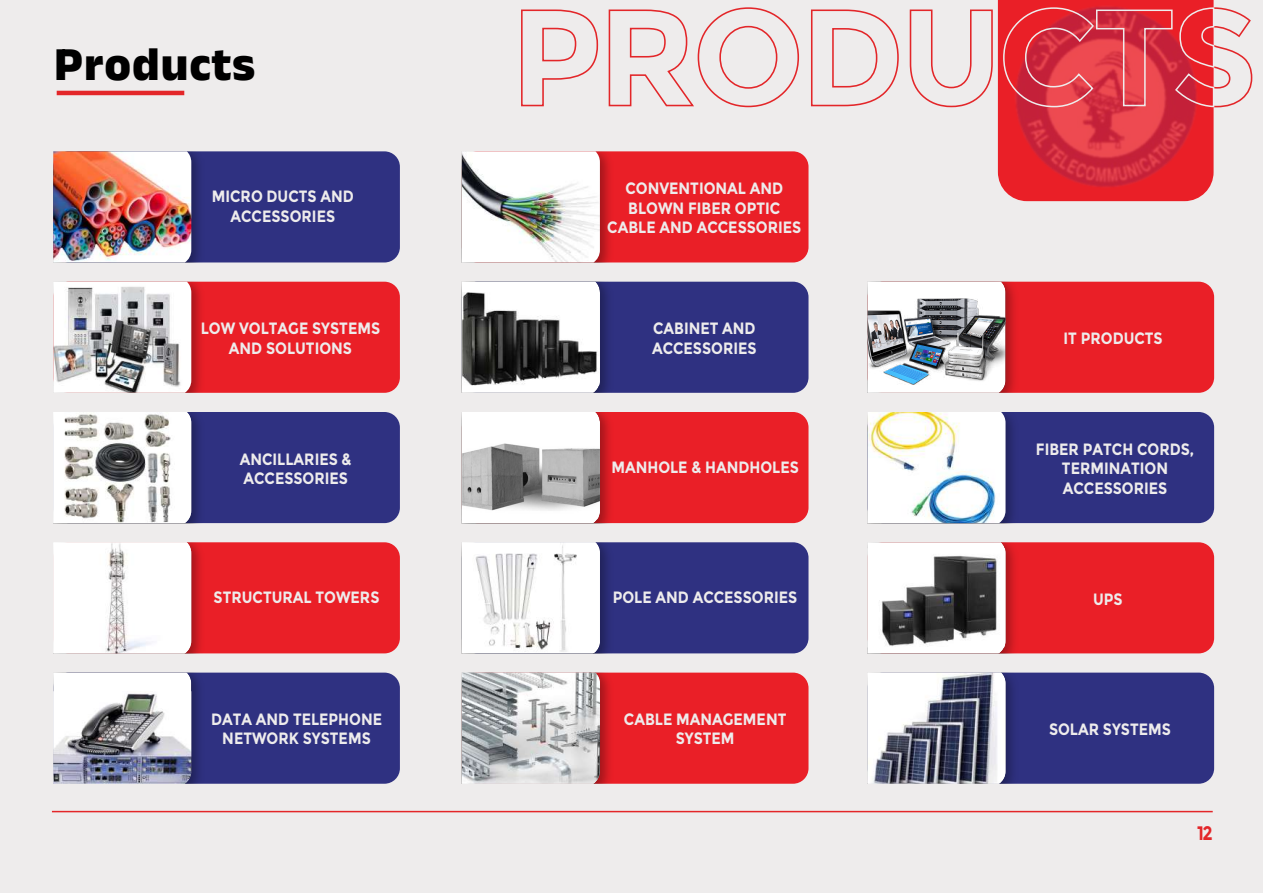
<style>
.page{position:relative;width:1263px;height:893px;background:#eeecec}
.page>*{position:absolute;margin:0;border:0;box-sizing:border-box;transform-origin:0 0}
.t1{font:500 48px "Anek Malayalam";letter-spacing:.02em;color:#000}
.t2{font:700 19.5px "Montserrat";color:#e32629;scale:.87 1}
.t3{font:700 16.35px/19.6px "Montserrat";color:#eeecec;text-align:center;scale:.87 1}
</style>
<div class="page">
<svg style="left:521px;top:9px;width:78px;height:98px"></svg>
<svg style="left:608px;top:7px;width:192px;height:101px"></svg>
<svg style="left:811px;top:9px;width:88px;height:98px"></svg>
<hr style="left:57px;top:91px;width:127px;height:4px;background:#e32629">
<hr style="left:52px;top:811px;width:1161px;height:1px;background:#e32629">
<svg style="left:909px;top:0;width:344px;height:201px"></svg>
<div style="left:53px;top:151px;width:347px;height:111px;background:#2f3181;border-radius:15px"></div>
<img style="left:191px;top:151px;width:18px;height:111px">
<img style="left:53px;top:151px;width:138px;height:111px">
<div style="left:462px;top:151px;width:346px;height:111px;background:#ea1f27;border-radius:15px"></div>
<img style="left:600px;top:151px;width:17px;height:111px">
<img style="left:462px;top:151px;width:138px;height:111px">
<div style="left:867px;top:412px;width:347px;height:111px;background:#2f3181;border-radius:15px"></div>
<img style="left:1005px;top:414px;width:8px;height:109px">
<img style="left:867px;top:412px;width:138px;height:111px">
<div style="left:53px;top:282px;width:347px;height:111px;background:#ea1f27;border-radius:15px"></div>
<img style="left:191px;top:282px;width:18px;height:111px">
<img style="left:53px;top:282px;width:138px;height:111px">
<div style="left:867px;top:542px;width:347px;height:111px;background:#ea1f27;border-radius:15px"></div>
<img style="left:1005px;top:542px;width:18px;height:111px">
<svg style="left:867px;top:542px;width:138px;height:111px;background:#fbf6f6"></svg>
<img style="left:867px;top:548px;width:138px;height:99px">
<div style="left:867px;top:282px;width:347px;height:111px;background:#ea1f27;border-radius:15px"></div>
<img style="left:1005px;top:282px;width:18px;height:111px">
<div style="left:867px;top:282px;width:138px;height:111px;background:#fff"></div>
<img style="left:867px;top:298px;width:138px;height:88px">
<div style="left:462px;top:282px;width:346px;height:111px;background:#2f3181;border-radius:15px"></div>
<img style="left:600px;top:282px;width:17px;height:111px">
<svg style="left:462px;top:282px;width:138px;height:111px;background:#f9f9fa"></svg>
<img style="left:462px;top:292px;width:138px;height:93px">
<div style="left:53px;top:412px;width:347px;height:111px;background:#2f3181;border-radius:15px"></div>
<img style="left:191px;top:413px;width:8px;height:110px">
<svg style="left:53px;top:412px;width:138px;height:111px;background:#cecdcb"></svg>
<div style="left:462px;top:542px;width:346px;height:111px;background:#2f3181;border-radius:15px"></div>
<img style="left:600px;top:542px;width:17px;height:111px">
<svg style="left:462px;top:542px;width:138px;height:111px;background:#f4f4f4"></svg>
<div style="left:867px;top:673px;width:347px;height:111px;background:#2f3181;border-radius:15px"></div>
<img style="left:1005px;top:673px;width:18px;height:111px">
<svg style="left:867px;top:673px;width:138px;height:111px;background:#9597a4"></svg>
<div style="left:462px;top:412px;width:346px;height:111px;background:#ea1f27;border-radius:15px"></div>
<div style="left:462px;top:412px;width:138px;height:111px;background:#fff"></div>
<img style="left:462px;top:421px;width:138px;height:98px">
<div style="left:462px;top:673px;width:346px;height:111px;background:#ea1f27;border-radius:15px"></div>
<img style="left:600px;top:673px;width:17px;height:111px">
<svg style="left:462px;top:673px;width:138px;height:111px;background:#bfc2c3"></svg>
<div style="left:53px;top:673px;width:347px;height:111px;background:#2f3181;border-radius:15px"></div>
<img style="left:191px;top:673px;width:18px;height:111px">
<div style="left:53px;top:673px;width:138px;height:18px;background:#fff"></div>
<img style="left:53px;top:691px;width:138px;height:93px">
<div style="left:53px;top:542px;width:347px;height:111px;background:#ea1f27;border-radius:15px"></div>
<img style="left:191px;top:542px;width:18px;height:111px">
<svg style="left:53px;top:542px;width:138px;height:111px;background:#f8f7f8"></svg>
<h1 class="t1" style="left:54px;top:37px;width:203px">Products</h1>
<p class="t3" style="left:212px;top:187px;width:165px">MICRO DUCTS AND<br>ACCESSORIES</p>
<p class="t3" style="left:607px;top:179px;width:225px">CONVENTIONAL AND<br>BLOWN FIBER OPTIC<br>CABLE AND ACCESSORIES</p>
<p class="t3" style="left:201px;top:319px;width:208px">LOW VOLTAGE SYSTEMS<br>AND SOLUTIONS</p>
<p class="t3" style="left:652px;top:319px;width:122px;text-align:left">CABINET AND<br>ACCESSORIES</p>
<p class="t3" style="left:240px;top:449px;width:130px;text-align:left">ANCILLARIES &amp;<br>ACCESSORIES</p>
<p class="t3" style="left:611px;top:457px;width:217px">MANHOLE &amp; HANDHOLES</p>
<p class="t3" style="left:214px;top:588px;width:192px">STRUCTURAL TOWERS</p>
<p class="t3" style="left:613px;top:588px;width:214px">POLE AND ACCESSORIES</p>
<p class="t3" style="left:211px;top:709px;width:198px">DATA AND TELEPHONE<br>NETWORK SYSTEMS</p>
<p class="t3" style="left:624px;top:709px;width:188px">CABLE MANAGEMENT<br>SYSTEM</p>
<p class="t3" style="left:1063px;top:329px;width:115px">IT PRODUCTS</p>
<p class="t3" style="left:1036px;top:439px;width:183px">FIBER PATCH CORDS,<br>TERMINATION<br>ACCESSORIES</p>
<p class="t3" style="left:1093px;top:589px;width:35px">UPS</p>
<p class="t3" style="left:1049px;top:719px;width:142px">SOLAR SYSTEMS</p>
<p class="t2" style="left:1197px;top:822px;width:19px">12</p>
</div>
